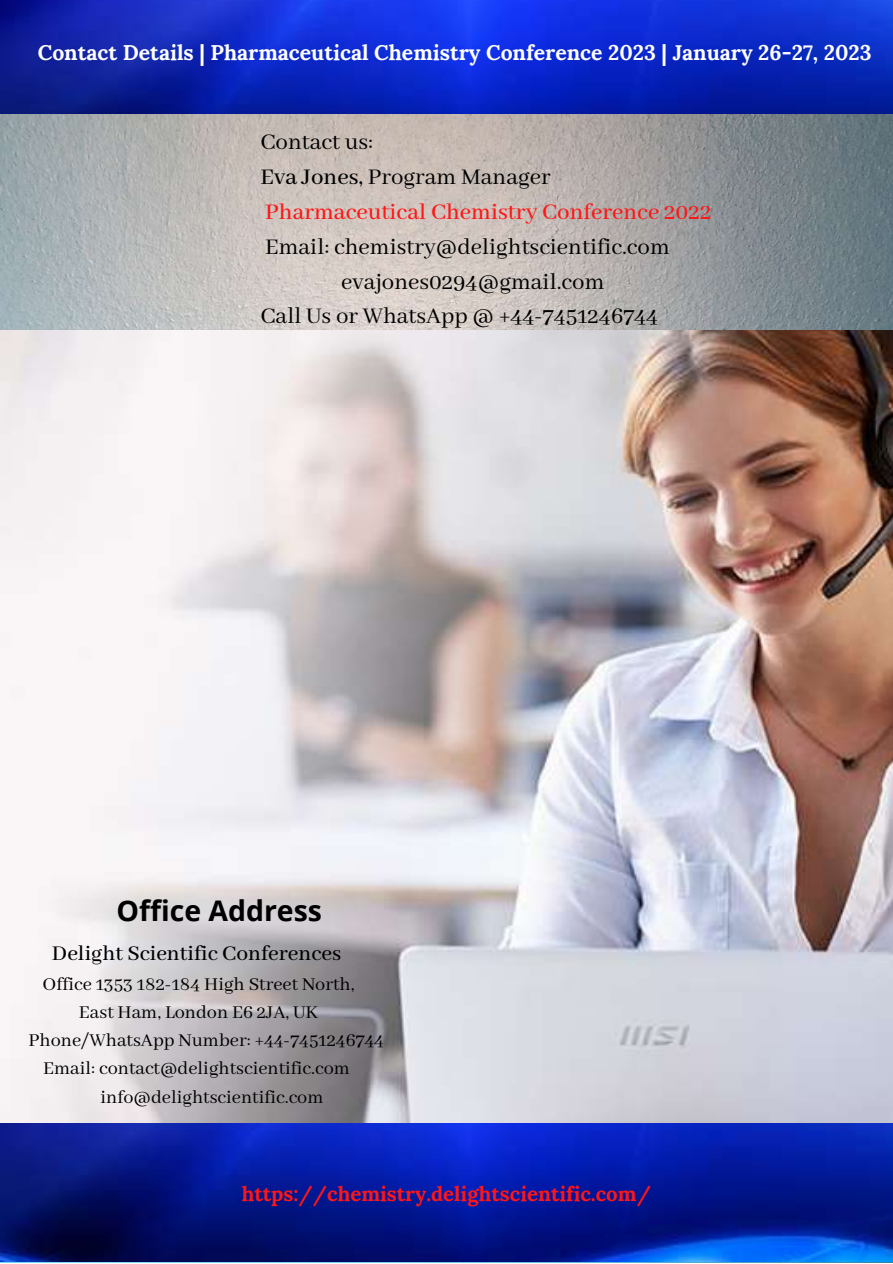
<style>
.page{position:relative;width:893px;height:1264px;background:#fff}
.page>*{position:absolute;margin:0;border:0;box-sizing:border-box;transform-origin:0 0}
.t1{font:700 28.35px "Open Sans";color:#000}
.t2{font:24.9px "Abhaya Libre";color:#000}
.t3{font:500 24.9px/34.8px "Abhaya Libre";color:#ff1616}
.t4{font:500 23.4px "Abhaya Libre";color:#000}
.t5{font:700 21.15px "Lora";color:#fff}
.t6{font:700 20.4px "Lora";color:#ff1616}
.t7{font:20.25px "Abhaya Libre";color:#000}
.s1{font-weight:400;color:#000}
.s2{color:#000}
</style>
<div class="page">
<img style="left:0;top:114px;width:892px;height:1148px">
<img style="left:0;top:330px;width:892px;height:931px">
<img style="left:0;top:0;width:892px;height:114px">
<p class="t5" style="left:38px;top:39px;width:835px">Contact Details | Pharmaceutical Chemistry Conference 2023 | January 26-27, 2023</p>
<p class="t3" style="left:260px;top:125px;width:452px"><span class="s1">Contact us:<br></span><span class="s2">Eva Jones,</span> <span class="s1">Program Manager<br></span>Pharmaceutical Chemistry Conference 2022</p>
<p class="t2" style="left:265px;top:233px;width:406px">Email: chemistry@delightscientific.com</p>
<p class="t2" style="left:341px;top:268px;width:265px">evajones0294@gmail.com</p>
<p class="t2" style="left:260px;top:302px;width:399px">Call Us or WhatsApp @ +44-7451246744</p>
<h1 class="t1" style="left:116px;top:890px;width:207px">Office Address</h1>
<p class="t4" style="left:52px;top:940px;width:291px">Delight Scientific Conferences</p>
<p class="t7" style="left:42px;top:973px;width:313px">Office 1353 182-184 High Street North,</p>
<p class="t7" style="left:79px;top:1001px;width:240px">East Ham, London E6 2JA, UK</p>
<p class="t7" style="left:28px;top:1029px;width:357px">Phone/WhatsApp Number: +44-7451246744</p>
<p class="t7" style="left:43px;top:1057px;width:308px">Email: contact@delightscientific.com</p>
<p class="t7" style="left:100px;top:1085px;width:224px">info@delightscientific.com</p>
<p class="t6" style="left:242px;top:1180px;width:410px">https://chemistry.delightscientific.com/</p>
</div>
